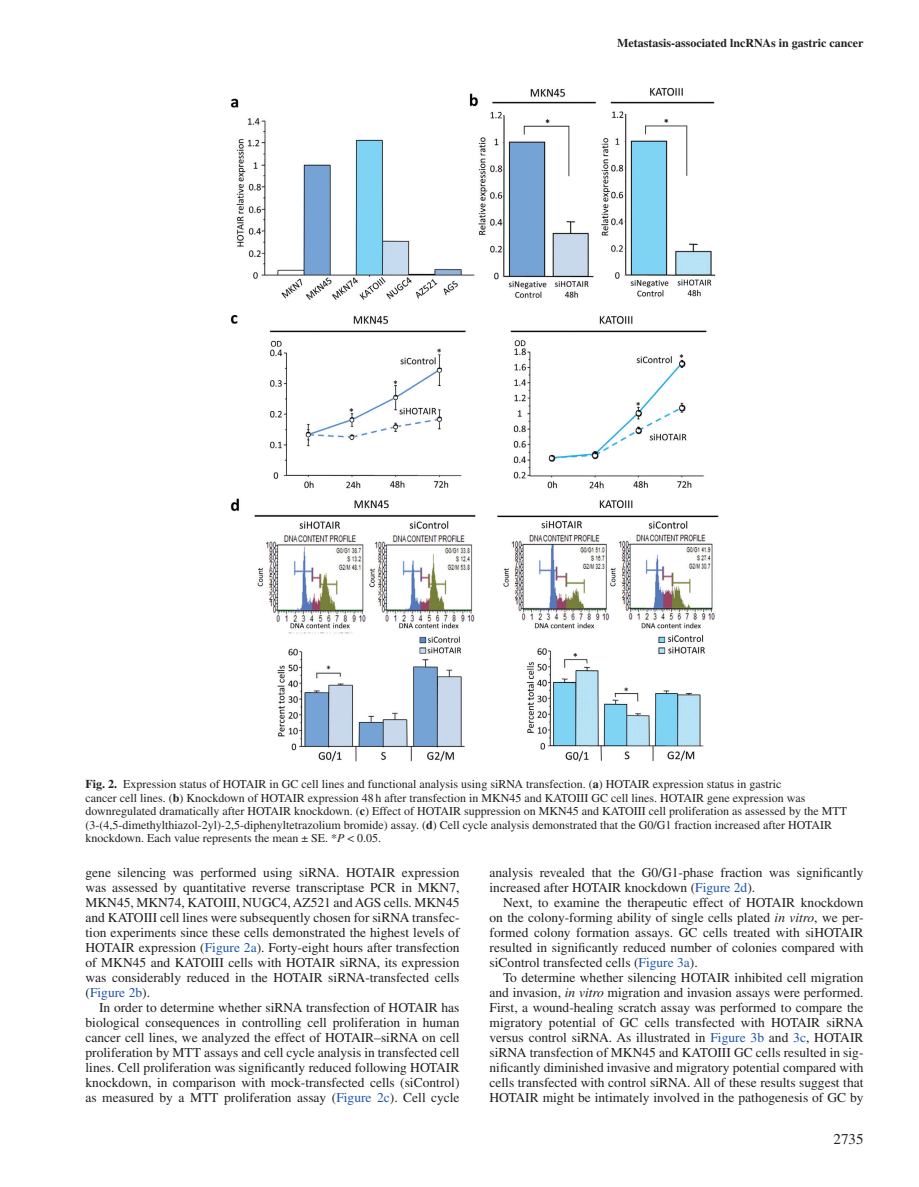
<style>
.page{position:relative;width:919px;height:1187px;background:#fff}
.page>*{position:absolute;margin:0;border:0;box-sizing:border-box;transform-origin:0 0}
.t1{font:15px "Times LT Std";color:#231f20}
.t2{font:13.5px/15px "Times LT Std";color:#231f20;text-align:justify}
.t3{font:12px/13.5px "Times LT Std";color:#231f20}
.t4{font:700 12px "Times LT Std";color:#231f20}
.s1{font-weight:700}
.s2{font-style:italic}
.s3{color:#1e56a6}
</style>
<div class="page">
<img style="left:230px;top:87px;width:488px;height:674px">
<p class="t4" style="left:617px;top:36px;width:248px">Metastasis-associated lncRNAs in gastric cancer</p>
<p class="t3" style="left:86px;top:777px;width:763px"><span class="s1">Fig. 2.</span> Expression status of HOTAIR in GC cell lines and functional analysis using siRNA transfection. (<span class="s1">a</span>) HOTAIR expression status in gastric<br>cancer cell lines. (<span class="s1">b</span>) Knockdown of HOTAIR expression 48h after transfection in MKN45 and KATOIII GC cell lines. HOTAIR gene expression was downregulated dramatically after HOTAIR knockdown. (<span class="s1">c</span>) Effect of HOTAIR suppression on MKN45 and KATOIII cell proliferation as assessed by the MTT (3-(4,5-dimethylthiazol-2yl)-2,5-diphenyltetrazolium bromide) assay. (<span class="s1">d</span>) Cell cycle analysis demonstrated that the G0/G1 fraction increased after HOTAIR knockdown. Each value represents the mean ± SE. *<span class="s2">P</span> &lt; 0.05.</p>
<p class="t2" style="left:86px;top:864px;width:375px">gene silencing was performed using siRNA. HOTAIR expression was assessed by quantitative reverse transcriptase PCR in MKN7, MKN45, MKN74, KATOIII, NUGC4, AZ521 and AGS cells. MKN45 and KATOIII cell lines were subsequently chosen for siRNA transfec&shy;tion experiments since these cells demonstrated the highest levels of HOTAIR expression (<span class="s3">Figure 2a</span>). Forty-eight hours after transfection of MKN45 and KATOIII cells with HOTAIR siRNA, its expression was considerably reduced in the HOTAIR siRNA-transfected cells (<span class="s3">Figure 2b</span>).</p>
<p class="t2" style="left:86px;top:999px;width:375px;text-indent:14px">In order to determine whether siRNA transfection of HOTAIR has biological consequences in controlling cell proliferation in human cancer cell lines, we analyzed the effect of HOTAIR–siRNA on cell proliferation by MTT assays and cell cycle analysis in transfected cell lines. Cell proliferation was significantly reduced following HOTAIR knockdown, in comparison with mock-transfected cells (siControl) as measured by a MTT proliferation assay (<span class="s3">Figure 2c</span>). Cell cycle</p>
<p class="t2" style="left:489px;top:864px;width:375px">analysis revealed that the G0/G1-phase fraction was significantly increased after HOTAIR knockdown (<span class="s3">Figure 2d</span>).</p>
<p class="t2" style="left:489px;top:894px;width:375px;text-indent:14px">Next, to examine the therapeutic effect of HOTAIR knockdown on the colony-forming ability of single cells plated <span class="s2">in vitro</span>, we per&shy;formed colony formation assays. GC cells treated with siHOTAIR resulted in significantly reduced number of colonies compared with siControl transfected cells (<span class="s3">Figure 3a</span>).</p>
<p class="t2" style="left:489px;top:969px;width:375px;text-indent:14px">To determine whether silencing HOTAIR inhibited cell migration and invasion, <span class="s2">in vitro</span> migration and invasion assays were performed.<br>First, a wound-healing scratch assay was performed to compare the migratory potential of GC cells transfected with HOTAIR siRNA versus control siRNA. As illustrated in <span class="s3">Figure 3b</span> and <span class="s3">3c</span>, HOTAIR siRNA transfection of MKN45 and KATOIII GC cells resulted in sig&shy;nificantly diminished invasive and migratory potential compared with cells transfected with control siRNA. All of these results suggest that HOTAIR might be intimately involved in the pathogenesis of GC by</p>
<p class="t1" style="left:833px;top:1130px;width:31px">2735</p>
</div>
